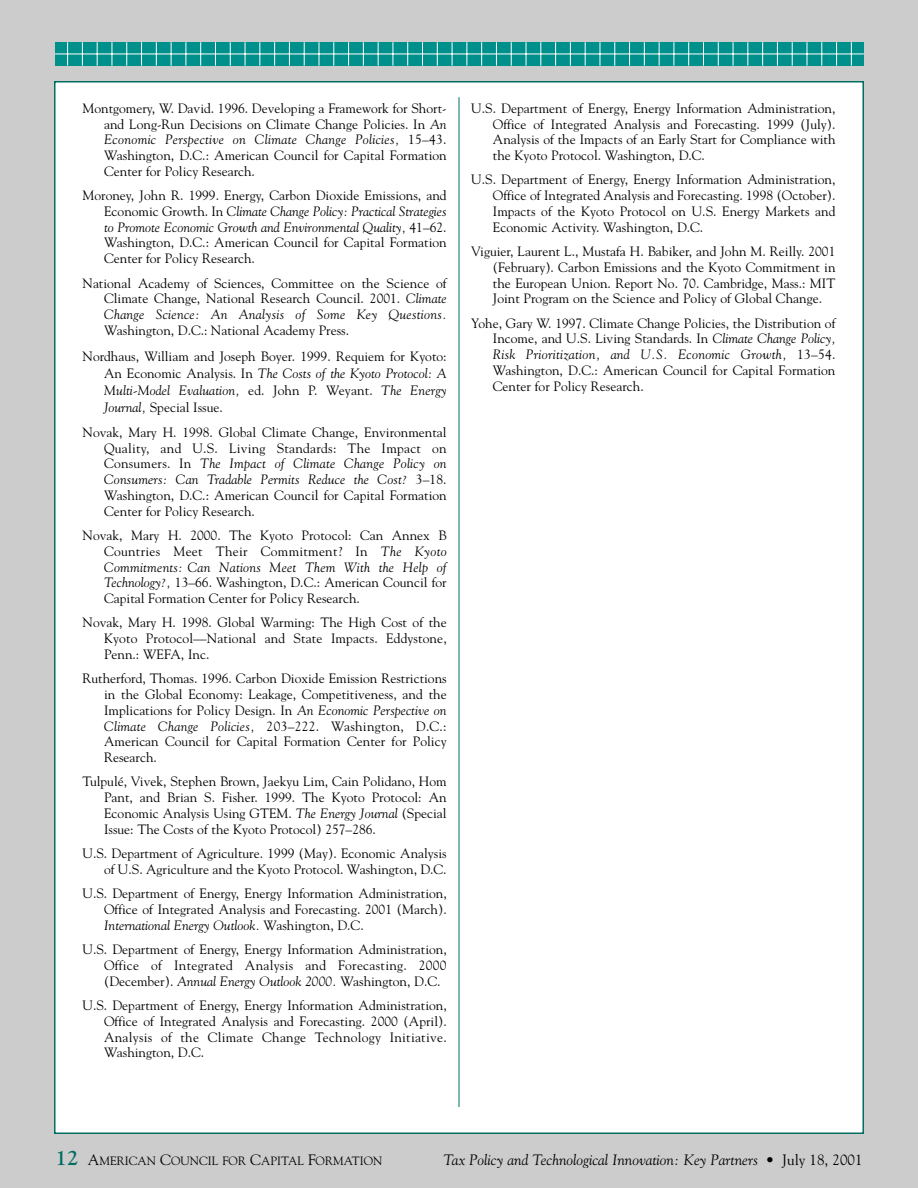
<style>
.page{position:relative;width:918px;height:1188px;background:#ccc}
.page>*{position:absolute;margin:0;border:0;box-sizing:border-box;transform-origin:0 0}
.t1{font:italic 15px "Goudy";color:#000}
.t2{font:13.5px/15.8px "Goudy";color:#000;text-align:justify}
.t3{font:italic 13.5px/17.2px "Goudy";letter-spacing:.005em;color:#000;text-align:justify}
.t4{font:12px "Goudy";color:#000}
.s1{font-style:italic}
.s2{font-style:normal}
.s3{font-weight:700;font-size:21px;color:#006e62}
.s4{font-size:15px}
</style>
<div class="page">
<div style="left:55px;top:42px;width:809px;height:24px;background:#00908b"></div>
<hr style="left:55px;top:54px;width:809px;height:1px;background:#fff">
<svg style="left:245px;top:42px;width:1px;height:24px"></svg>
<svg style="left:274px;top:42px;width:1px;height:24px"></svg>
<svg style="left:304px;top:42px;width:1px;height:24px"></svg>
<svg style="left:333px;top:42px;width:1px;height:24px"></svg>
<svg style="left:363px;top:42px;width:1px;height:24px"></svg>
<svg style="left:67px;top:42px;width:1px;height:24px"></svg>
<svg style="left:82px;top:42px;width:1px;height:24px"></svg>
<svg style="left:97px;top:42px;width:1px;height:24px"></svg>
<svg style="left:112px;top:42px;width:1px;height:24px"></svg>
<svg style="left:126px;top:42px;width:1px;height:24px"></svg>
<svg style="left:141px;top:42px;width:1px;height:24px"></svg>
<svg style="left:156px;top:42px;width:1px;height:24px"></svg>
<svg style="left:171px;top:42px;width:1px;height:24px"></svg>
<svg style="left:186px;top:42px;width:1px;height:24px"></svg>
<svg style="left:200px;top:42px;width:1px;height:24px"></svg>
<svg style="left:215px;top:42px;width:1px;height:24px"></svg>
<svg style="left:230px;top:42px;width:1px;height:24px"></svg>
<svg style="left:259px;top:42px;width:1px;height:24px"></svg>
<svg style="left:289px;top:42px;width:1px;height:24px"></svg>
<svg style="left:319px;top:42px;width:1px;height:24px"></svg>
<svg style="left:348px;top:42px;width:1px;height:24px"></svg>
<svg style="left:378px;top:42px;width:1px;height:24px"></svg>
<svg style="left:393px;top:42px;width:1px;height:24px"></svg>
<svg style="left:422px;top:42px;width:1px;height:24px"></svg>
<svg style="left:437px;top:42px;width:1px;height:24px"></svg>
<svg style="left:467px;top:42px;width:1px;height:24px"></svg>
<svg style="left:481px;top:42px;width:1px;height:24px"></svg>
<svg style="left:496px;top:42px;width:1px;height:24px"></svg>
<svg style="left:526px;top:42px;width:1px;height:24px"></svg>
<svg style="left:540px;top:42px;width:1px;height:24px"></svg>
<svg style="left:570px;top:42px;width:1px;height:24px"></svg>
<svg style="left:585px;top:42px;width:1px;height:24px"></svg>
<svg style="left:614px;top:42px;width:1px;height:24px"></svg>
<svg style="left:629px;top:42px;width:1px;height:24px"></svg>
<svg style="left:659px;top:42px;width:1px;height:24px"></svg>
<svg style="left:674px;top:42px;width:1px;height:24px"></svg>
<svg style="left:703px;top:42px;width:1px;height:24px"></svg>
<svg style="left:718px;top:42px;width:1px;height:24px"></svg>
<svg style="left:733px;top:42px;width:1px;height:24px"></svg>
<svg style="left:747px;top:42px;width:1px;height:24px"></svg>
<svg style="left:762px;top:42px;width:1px;height:24px"></svg>
<svg style="left:777px;top:42px;width:1px;height:24px"></svg>
<svg style="left:792px;top:42px;width:1px;height:24px"></svg>
<svg style="left:407px;top:42px;width:1px;height:24px"></svg>
<svg style="left:452px;top:42px;width:1px;height:24px"></svg>
<svg style="left:511px;top:42px;width:1px;height:24px"></svg>
<svg style="left:555px;top:42px;width:1px;height:24px"></svg>
<svg style="left:600px;top:42px;width:1px;height:24px"></svg>
<svg style="left:644px;top:42px;width:1px;height:24px"></svg>
<svg style="left:688px;top:42px;width:1px;height:24px"></svg>
<svg style="left:807px;top:42px;width:1px;height:24px"></svg>
<svg style="left:821px;top:42px;width:1px;height:24px"></svg>
<svg style="left:836px;top:42px;width:1px;height:24px"></svg>
<svg style="left:851px;top:42px;width:1px;height:24px"></svg>
<div style="left:55px;top:82px;width:808px;height:1051px;background:#fff"></div>
<hr style="left:459px;top:97px;width:1px;height:1010px;background:#006e62">
<p class="t2" style="left:104px;top:101px;width:344px;text-indent:-22px">Montgomery, W. David. 1996. Developing a Framework for Short&shy;and Long-Run Decisions on Climate Change Policies. In <span class="s1">An Economic Perspective on Climate Change Policies,</span> 15–43.<br>Washington, D.C.: American Council for Capital Formation Center for Policy Research.</p>
<p class="t2" style="left:104px;top:189px;width:344px;text-indent:-22px">Moroney, John R. 1999. Energy, Carbon Dioxide Emissions, and Economic Growth. In <span class="s1">Climate Change Policy: Practical Strategies to Promote Economic Growth and Environmental Quality,</span> 41–62.<br>Washington, D.C.: American Council for Capital Formation Center for Policy Research.</p>
<p class="t2" style="left:104px;top:276px;width:344px;text-indent:-22px">National Academy of Sciences, Committee on the Science of Climate Change, National Research Council. 2001. <span class="s1">Climate Change Science: An Analysis of Some Key Questions.</span></p>
<p class="t2" style="left:83px;top:318px;width:366px;line-height:26px;text-indent:22px">Washington, D.C.: National Academy Press.<br>Nordhaus, William and Joseph Boyer. 1999. Requiem for Kyoto:</p>
<p class="t3" style="left:104px;top:366px;width:344px"><span class="s2">An Economic Analysis. In</span> The Costs of the Kyoto Protocol: A Multi-Model Evaluation, <span class="s2">ed. John P. Weyant.</span> The Energy Journal, <span class="s2">Special Issue.</span></p>
<p class="t2" style="left:104px;top:425px;width:344px;text-indent:-22px">Novak, Mary H. 1998. Global Climate Change, Environmental Quality, and U.S. Living Standards: The Impact on Consumers. In <span class="s1">The Impact of Climate Change Policy on Consumers: Can Tradable Permits Reduce the Cost?</span> 3–18.<br>Washington, D.C.: American Council for Capital Formation Center for Policy Research.</p>
<p class="t2" style="left:104px;top:529px;width:344px;text-indent:-22px">Novak, Mary H. 2000. The Kyoto Protocol: Can Annex B Countries Meet Their Commitment? In <span class="s1">The Kyoto Commitments: Can Nations Meet Them With the Help of Technology?,</span> 13–66. Washington, D.C.: American Council for Capital Formation Center for Policy Research.</p>
<p class="t2" style="left:104px;top:616px;width:344px;text-indent:-22px">Novak, Mary H. 1998. Global Warming: The High Cost of the Kyoto Protocol—National and State Impacts. Eddystone, Penn.: WEFA, Inc.</p>
<p class="t2" style="left:104px;top:672px;width:344px;text-indent:-22px">Rutherford, Thomas. 1996. Carbon Dioxide Emission Restrictions in the Global Economy: Leakage, Competitiveness, and the Implications for Policy Design. In <span class="s1">An Economic Perspective on Climate Change Policies,</span> 203–222. Washington, D.C.:<br>American Council for Capital Formation Center for Policy Research.</p>
<p class="t2" style="left:104px;top:775px;width:344px;text-indent:-22px">Tulpulé, Vivek, Stephen Brown, Jaekyu Lim, Cain Polidano, Hom Pant, and Brian S. Fisher. 1999. The Kyoto Protocol: An Economic Analysis Using GTEM. <span class="s1">The Energy Journal</span> (Special Issue: The Costs of the Kyoto Protocol) 257–286.</p>
<p class="t2" style="left:82px;top:847px;width:366px;text-align:right">U.S. Department of Agriculture. 1999 (May). Economic Analysis of U.S. Agriculture and the Kyoto Protocol. Washington, D.C.</p>
<p class="t2" style="left:104px;top:887px;width:344px;text-indent:-22px">U.S. Department of Energy, Energy Information Administration, Office of Integrated Analysis and Forecasting. 2001 (March).<br><span class="s1">International Energy Outlook.</span> Washington, D.C.</p>
<p class="t2" style="left:104px;top:943px;width:344px;text-indent:-22px">U.S. Department of Energy, Energy Information Administration, Office of Integrated Analysis and Forecasting. 2000 (December). <span class="s1">Annual Energy Outlook 2000.</span> Washington, D.C.</p>
<p class="t2" style="left:104px;top:999px;width:344px;text-indent:-22px">U.S. Department of Energy, Energy Information Administration, Office of Integrated Analysis and Forecasting. 2000 (April).<br>Analysis of the Climate Change Technology Initiative.<br>Washington, D.C.</p>
<p class="t2" style="left:493px;top:101px;width:344px;text-indent:-22px">U.S. Department of Energy, Energy Information Administration, Office of Integrated Analysis and Forecasting. 1999 (July).<br>Analysis of the Impacts of an Early Start for Compliance with the Kyoto Protocol. Washington, D.C.</p>
<p class="t2" style="left:493px;top:173px;width:344px;text-indent:-22px">U.S. Department of Energy, Energy Information Administration, Office of Integrated Analysis and Forecasting. 1998 (October).<br>Impacts of the Kyoto Protocol on U.S. Energy Markets and Economic Activity. Washington, D.C.</p>
<p class="t2" style="left:493px;top:245px;width:344px;text-indent:-22px">Viguier, Laurent L., Mustafa H. Babiker, and John M. Reilly. 2001 (February). Carbon Emissions and the Kyoto Commitment in the European Union. Report No. 70. Cambridge, Mass.: MIT Joint Program on the Science and Policy of Global Change.</p>
<p class="t2" style="left:493px;top:316px;width:344px;text-indent:-22px">Yohe, Gary W. 1997. Climate Change Policies, the Distribution of Income, and U.S. Living Standards. In <span class="s1">Climate Change Policy, Risk Prioritization, and U.S. Economic Growth,</span> 13–54.<br>Washington, D.C.: American Council for Capital Formation Center for Policy Research.</p>
<p class="t4" style="left:56px;top:1156px;width:329px"><span class="s3">12</span> <span class="s4">A</span>MERICAN <span class="s4">C</span>OUNCIL FOR <span class="s4">C</span>APITAL <span class="s4">F</span>ORMATION</p>
<p class="t1" style="left:443px;top:1153px;width:421px">Tax Policy and Technological Innovation: Key Partners • <span class="s2">July 18, 2001</span></p>
</div>
